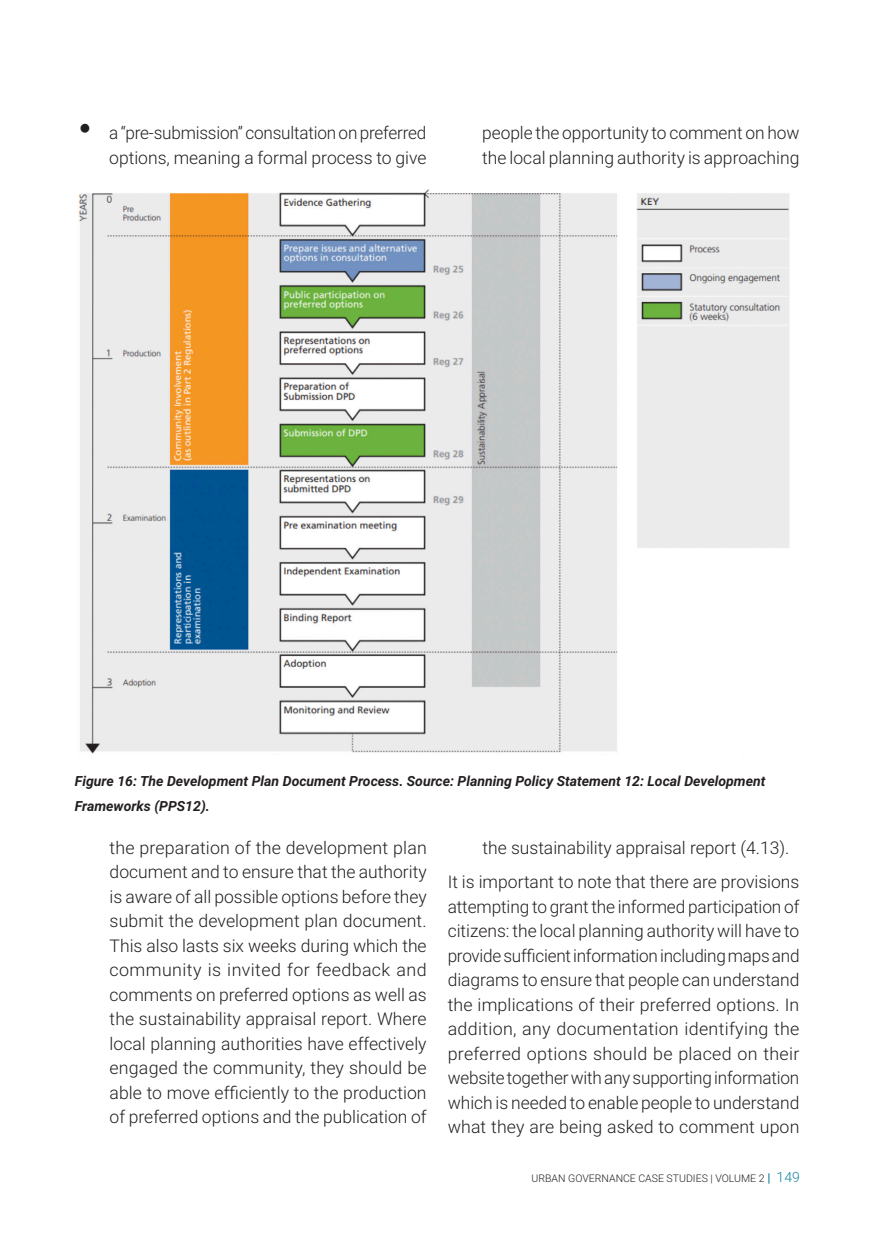
<style>
.page{position:relative;width:874px;height:1241px;background:#fff}
.page>*{position:absolute;margin:0;border:0;box-sizing:border-box;transform-origin:0 0}
.t1{font:300 17.5px/24.5px "Roboto";color:#231f20;text-align:justify}
.t2{font:italic 700 14px/24.5px "Roboto";color:#231f20}
.t3{font:300 10.5px "Roboto";color:#231f20}
.s1{font-family:"Futura";font-weight:500;font-stretch:condensed;font-size:28px}
.s2{font-weight:900;font-size:12.25px;color:#17869c}
.s3{font-size:14px;color:#17869c}
</style>
<div class="page">
<img style="left:78px;top:189px;width:712px;height:565px">
<p class="t1" style="left:74px;top:120px;width:353px;text-align:right"><span class="s1">•</span> a “pre-submission” consultation on preferred options, meaning a formal process to give</p>
<p class="t1" style="left:482px;top:120px;width:318px">people the opportunity to comment on how the local planning authority is approaching</p>
<p class="t2" style="left:75px;top:768px;width:691px">Figure 16: The Development Plan Document Process. Source: Planning Policy Statement 12: Local Development<br>Frameworks (PPS12).</p>
<p class="t1" style="left:110px;top:834px;width:318px">the preparation of the development plan document and to ensure that the authority is aware of all possible options before they submit the development plan document.<br>This also lasts six weeks during which the community is invited for feedback and comments on preferred options as well as the sustainability appraisal report. Where local planning authorities have effectively engaged the community, they should be able to move efficiently to the production of preferred options and the publication of</p>
<p class="t1" style="left:482px;top:834px;width:308px">the sustainability appraisal report (4.13).</p>
<p class="t1" style="left:447px;top:868px;width:353px">It is important to note that there are provisions attempting to grant the informed participation of citizens: the local planning authority will have to provide sufficient information including maps and diagrams to ensure that people can understand the implications of their preferred options. In addition, any documentation identifying the preferred options should be placed on their website together with any supporting information which is needed to enable people to understand what they are being asked to comment upon</p>
<p class="t3" style="left:531px;top:1170px;width:269px">URBAN GOVERNANCE CASE STUDI ES | VOLUME 2 <span class="s2">|</span> <span class="s3">149</span></p>
</div>
